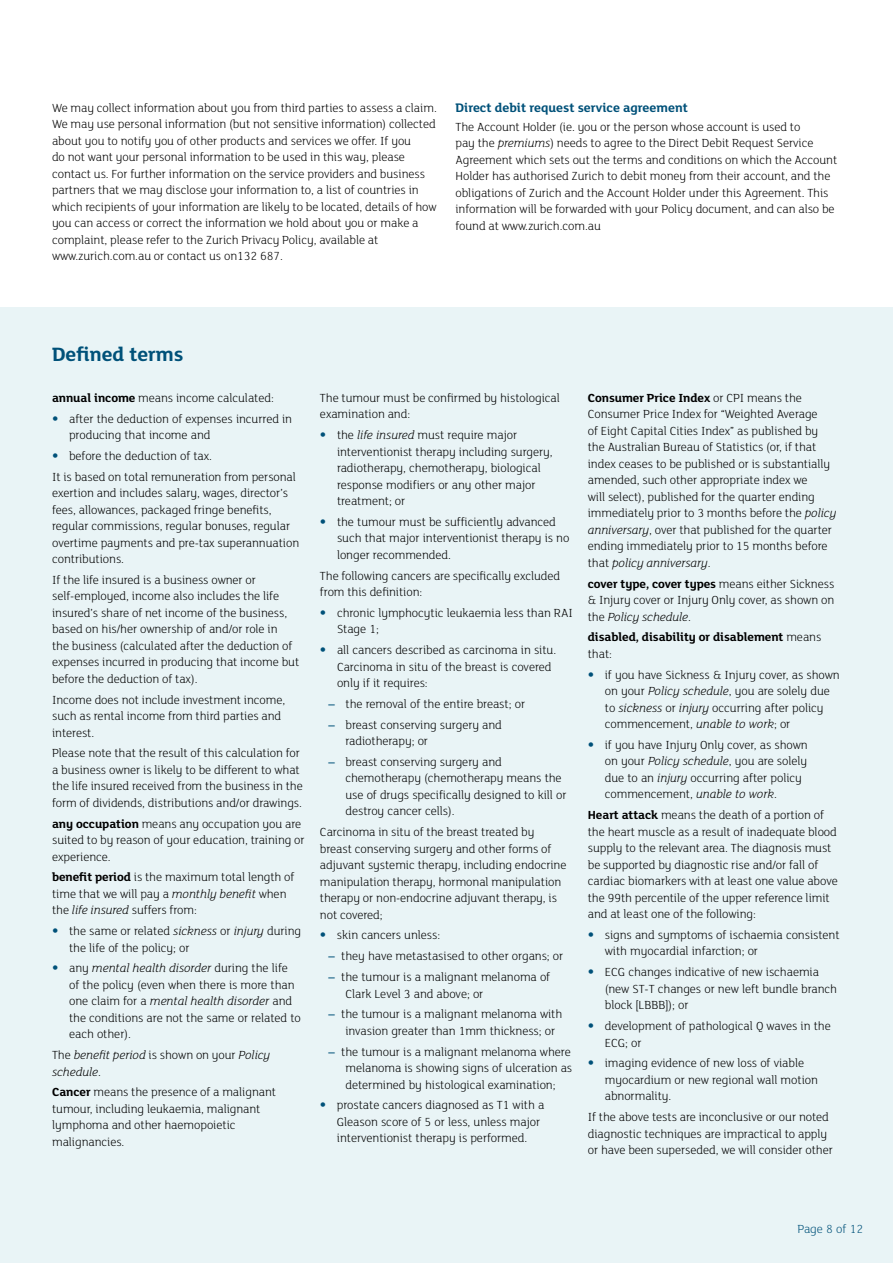
<style>
.page{position:relative;width:893px;height:1263px;background:#fff}
.page>*{position:absolute;margin:0;border:0;box-sizing:border-box;transform-origin:0 0}
.t1{font:700 21px "FS Lola";color:#005179}
.t2{font:700 13.5px "FS Lola";color:#005179}
.t3{font:300 12.75px/16.5px "FS Lola";letter-spacing:-.005em;color:#000}
.t4{font:italic 300 12.75px/16.5px "FS Lola";letter-spacing:-.005em;color:#000}
.t5{font:700 12.75px/16.5px "FS Lola";letter-spacing:-.005em;color:#000}
.t6{font:300 12.75px "FS Lola";color:#005179}
.s1{font-style:italic}
.s2{font-weight:700}
.s3{font-family:"Frutiger";color:#005179}
.s4{font-style:normal}
.s5{font-family:"Futura";font-weight:400;color:#005179}
.s6{font-weight:300}
</style>
<div class="page">
<div style="left:0;top:307px;width:893px;height:956px;background:#e9f4f6"></div>
<p class="t3" style="left:52px;top:99px;width:386px">We may collect information about you from third parties to assess a claim.<br>We may use personal information (but not sensitive information) collected about you to notify you of other products and services we offer. If you<br>do not want your personal information to be used in this way, please contact us. For further information on the service providers and business partners that we may disclose your information to, a list of countries in which recipients of your information are likely to be located, details of how you can access or correct the information we hold about you or make a complaint, please refer to the Zurich Privacy Policy, available at www.zurich.com.au or contact us on132 687.</p>
<p class="t2" style="left:455px;top:98px;width:234px">Direct debit request service agreement</p>
<p class="t3" style="left:455px;top:118px;width:383px">The Account Holder (ie. you or the person whose account is used to<br>pay the <span class="s1">premiums</span>) needs to agree to the Direct Debit Request Service Agreement which sets out the terms and conditions on which the Account Holder has authorised Zurich to debit money from their account, and the obligations of Zurich and the Account Holder under this Agreement. This information will be forwarded with your Policy document, and can also be found at www.zurich.com.au</p>
<h1 class="t1" style="left:52px;top:339px;width:133px">Defined terms</h1>
<p class="t3" style="left:52px;top:389px;width:223px"><span class="s2">annual income</span> means income calculated:</p>
<p class="t3" style="left:69px;top:410px;width:225px;text-indent:-17px"><span class="s3">•</span> after the deduction of expenses incurred in producing that income and</p>
<p class="t3" style="left:52px;top:445px;width:245px;line-height:20.7px"><span class="s3">•</span> before the deduction of tax.<br>It is based on total remuneration from personal</p>
<p class="t3" style="left:52px;top:484px;width:249px">exertion and includes salary, wages, director’s fees, allowances, packaged fringe benefits, regular commissions, regular bonuses, regular overtime payments and pre-tax superannuation contributions.</p>
<p class="t3" style="left:52px;top:571px;width:249px">If the life insured is a business owner or self-employed, income also includes the life insured’s share of net income of the business, based on his/her ownership of and/or role in<br>the business (calculated after the deduction of expenses incurred in producing that income but before the deduction of tax).</p>
<p class="t3" style="left:52px;top:691px;width:235px">Income does not include investment income, such as rental income from third parties and interest.</p>
<p class="t3" style="left:52px;top:744px;width:252px">Please note that the result of this calculation for a business owner is likely to be different to what the life insured received from the business in the form of dividends, distributions and/or drawings.</p>
<p class="t3" style="left:52px;top:815px;width:254px"><span class="s2">any occupation</span> means any occupation you are suited to by reason of your education, training or experience.</p>
<p class="t3" style="left:52px;top:868px;width:244px"><span class="s2">benefit period</span> is the maximum total length of time that we will pay a <span class="s1">monthly benefit</span> when the <span class="s1">life insured</span> suffers from:</p>
<p class="t3" style="left:69px;top:922px;width:234px;text-indent:-17px"><span class="s3">•</span> the same or related <span class="s1">sickness</span> or <span class="s1">injury</span> during the life of the policy; or</p>
<p class="t3" style="left:69px;top:960px;width:233px;text-indent:-17px"><span class="s3">•</span> any <span class="s1">mental health disorder</span> during the life of the policy (even when there is more than one claim for a <span class="s1">mental health disorder</span> and the conditions are not the same or related to each other).</p>
<p class="t4" style="left:52px;top:1046px;width:220px"><span class="s4">The</span> benefit period <span class="s4">is shown on your</span> Policy schedule<span class="s4">.</span></p>
<p class="t3" style="left:52px;top:1084px;width:225px"><span class="s2">Cancer</span> means the presence of a malignant tumour, including leukaemia, malignant lymphoma and other haemopoietic malignancies.</p>
<p class="t3" style="left:320px;top:389px;width:241px">The tumour must be confirmed by histological examination and:</p>
<p class="t3" style="left:337px;top:426px;width:217px;text-indent:-17px"><span class="s3">•</span> the <span class="s1">life insured</span> must require major interventionist therapy including surgery, radiotherapy, chemotherapy, biological response modifiers or any other major treatment; or</p>
<p class="t3" style="left:337px;top:513px;width:234px;text-indent:-17px"><span class="s3">•</span> the tumour must be sufficiently advanced such that major interventionist therapy is no longer recommended.</p>
<p class="t3" style="left:320px;top:567px;width:242px">The following cancers are specifically excluded from this definition:</p>
<p class="t3" style="left:337px;top:604px;width:237px;text-indent:-17px"><span class="s3">•</span> chronic lymphocytic leukaemia less than RAI<br>Stage 1;</p>
<p class="t3" style="left:337px;top:641px;width:221px;text-indent:-17px"><span class="s3">•</span> all cancers described as carcinoma in situ.<br>Carcinoma in situ of the breast is covered only if it requires:</p>
<p class="t3" style="left:328px;top:695px;width:198px"><span class="s5">–</span> the removal of the entire breast; or</p>
<p class="t3" style="left:345px;top:716px;width:158px;text-indent:-17px"><span class="s5">–</span> breast conserving surgery and radiotherapy; or</p>
<p class="t3" style="left:345px;top:753px;width:223px;text-indent:-17px"><span class="s5">–</span> breast conserving surgery and chemotherapy (chemotherapy means the use of drugs specifically designed to kill or destroy cancer cells).</p>
<p class="t3" style="left:320px;top:823px;width:248px">Carcinoma in situ of the breast treated by breast conserving surgery and other forms of adjuvant systemic therapy, including endocrine manipulation therapy, hormonal manipulation therapy or non-endocrine adjuvant therapy, is not covered;</p>
<p class="t3" style="left:320px;top:927px;width:122px"><span class="s3">•</span> skin cancers unless:</p>
<p class="t3" style="left:328px;top:947px;width:236px"><span class="s5">–</span> they have metastasised to other organs; or</p>
<p class="t3" style="left:345px;top:968px;width:206px;text-indent:-17px"><span class="s5">–</span> the tumour is a malignant melanoma of<br>Clark Level 3 and above; or</p>
<p class="t3" style="left:345px;top:1005px;width:218px;text-indent:-17px"><span class="s5">–</span> the tumour is a malignant melanoma with invasion greater than 1mm thickness; or</p>
<p class="t3" style="left:345px;top:1043px;width:228px;text-align:justify;text-indent:-17px"><span class="s5">–</span> the tumour is a malignant melanoma where melanoma is showing signs of ulceration as determined by histological examination;</p>
<p class="t3" style="left:337px;top:1096px;width:209px;text-indent:-17px"><span class="s3">•</span> prostate cancers diagnosed as T1 with a<br>Gleason score of 5 or less, unless major interventionist therapy is performed.</p>
<p class="t3" style="left:588px;top:389px;width:250px"><span class="s2">Consumer Price Index</span> or CPI means the Consumer Price Index for “Weighted Average<br>of Eight Capital Cities Index” as published by the Australian Bureau of Statistics (or, if that index ceases to be published or is substantially amended, such other appropriate index we<br>will select), published for the quarter ending immediately prior to 3 months before the <span class="s1">policy anniversary</span>, over that published for the quarter ending immediately prior to 15 months before that <span class="s1">policy anniversary</span>.</p>
<p class="t3" style="left:588px;top:575px;width:248px;text-align:justify"><span class="s2">cover type, cover types</span> means either Sickness &amp; Injury cover or Injury Only cover, as shown on the <span class="s1">Policy schedule</span>.</p>
<p class="t5" style="left:588px;top:628px;width:235px">disabled, disability or disablement <span class="s6">means that:</span></p>
<p class="t3" style="left:605px;top:666px;width:236px;text-indent:-17px"><span class="s3">•</span> if you have Sickness &amp; Injury cover, as shown on your <span class="s1">Policy schedule</span>, you are solely due to <span class="s1">sickness</span> or <span class="s1">injury</span> occurring after policy commencement, <span class="s1">unable to work</span>; or</p>
<p class="t3" style="left:605px;top:736px;width:204px;text-indent:-17px"><span class="s3">•</span> if you have Injury Only cover, as shown on your <span class="s1">Policy schedule</span>, you are solely due to an <span class="s1">injury</span> occurring after policy commencement, <span class="s1">unable to work</span>.</p>
<p class="t3" style="left:588px;top:806px;width:252px"><span class="s2">Heart attack</span> means the death of a portion of the heart muscle as a result of inadequate blood supply to the relevant area. The diagnosis must be supported by diagnostic rise and/or fall of cardiac biomarkers with at least one value above the 99th percentile of the upper reference limit and at least one of the following:</p>
<p class="t3" style="left:605px;top:926px;width:236px;text-indent:-17px"><span class="s3">•</span> signs and symptoms of ischaemia consistent with myocardial infarction; or</p>
<p class="t3" style="left:605px;top:963px;width:234px;text-indent:-17px"><span class="s3">•</span> ECG changes indicative of new ischaemia (new ST-T changes or new left bundle branch block [LBBB]); or</p>
<p class="t3" style="left:605px;top:1017px;width:227px;text-indent:-17px"><span class="s3">•</span> development of pathological Q waves in the<br>ECG; or</p>
<p class="t3" style="left:605px;top:1054px;width:215px;text-indent:-17px"><span class="s3">•</span> imaging evidence of new loss of viable myocardium or new regional wall motion abnormality.</p>
<p class="t3" style="left:588px;top:1108px;width:247px">If the above tests are inconclusive or our noted diagnostic techniques are impractical to apply or have been superseded, we will consider other</p>
<p class="t6" style="left:797px;top:1221px;width:67px">Page 8 of 12</p>
</div>
